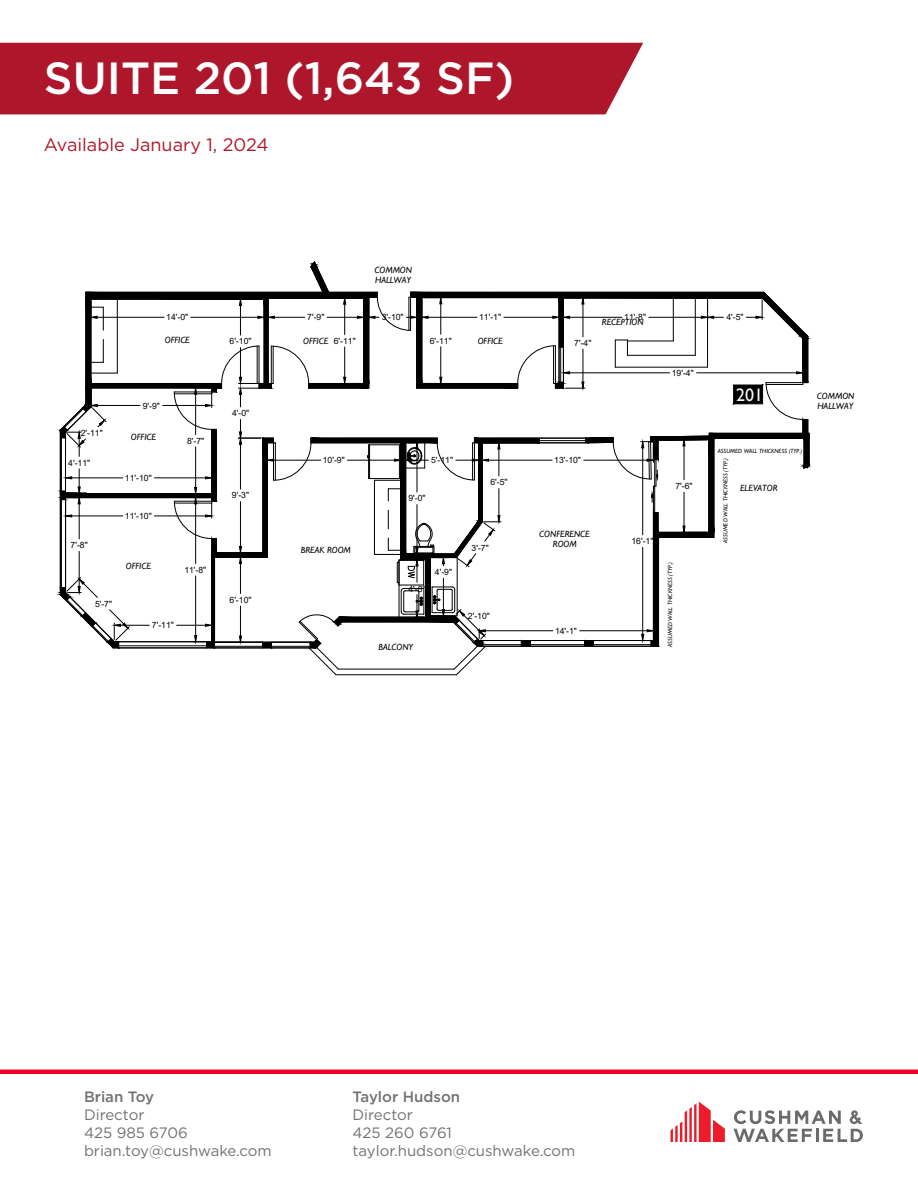
<style>
.page{position:relative;width:918px;height:1188px;background:#fff}
.page>*{position:absolute;margin:0;border:0;box-sizing:border-box;transform-origin:0 0}
.Body_text{font:500 45px "Gotham";color:#fff}
.Body_text-2{font:18px "Gotham";color:#ae172b}
.t1{font:18px "Gill Sans";color:#f6f6f6}
.Body_text-3{font:15px "Gotham";color:#717271}
.Body_text-4{font:500 15px "Gotham";color:#717271}
.t2{font:italic 9px/10.2px "Gill Sans";color:#000}
.t3{font:8.7px "Arial";color:#000}
.t4{font:italic 6px "Gill Sans";color:#000}
</style>
<div class="page">
<div style="left:0;top:43px;width:643px;height:71px;background:#ae172b"></div>
<hr style="left:0;top:1070px;width:918px;height:4px;background:#ef0027">
<svg style="left:671px;top:1102px;width:54px;height:40px"></svg>
<svg style="left:734px;top:1110px;width:129px;height:32px"></svg>
<svg style="left:56px;top:261px;width:756px;height:415px"></svg>
<div style="left:126px;top:218px;width:141px;height:70px;background:#fff"></div>
<p class="Body_text" style="left:44px;top:49px;width:472px">SUITE 201 (1,643 SF)</p>
<p class="Body_text-2" style="left:44px;top:134px;width:226px">Available January 1, 2024</p>
<p class="t2" style="left:374px;top:265px;width:39px">COMMON<br>HALLWAY</p>
<p class="t3" style="left:166px;top:311px;width:23px">14'-0"</p>
<p class="t3" style="left:307px;top:311px;width:19px">7'-9"</p>
<p class="t3" style="left:382px;top:311px;width:23px">3'-10"</p>
<p class="t3" style="left:479px;top:311px;width:23px">11'-1"</p>
<p class="t3" style="left:624px;top:311px;width:23px">11'-8"</p>
<p class="t3" style="left:726px;top:311px;width:19px">4'-5"</p>
<p class="t2" style="left:602px;top:317px;width:43px">RECEPTION</p>
<p class="t2" style="left:165px;top:335px;width:27px">OFFICE</p>
<p class="t2" style="left:303px;top:336px;width:27px">OFFICE</p>
<p class="t2" style="left:478px;top:336px;width:27px">OFFICE</p>
<p class="t3" style="left:230px;top:335px;width:23px">6'-10"</p>
<p class="t3" style="left:334px;top:335px;width:23px">6'-11"</p>
<p class="t3" style="left:430px;top:335px;width:23px">6'-11"</p>
<p class="t3" style="left:574px;top:337px;width:19px">7'-4"</p>
<p class="t3" style="left:672px;top:367px;width:23px">19'-4"</p>
<p class="t3" style="left:143px;top:399px;width:19px">9'-9"</p>
<p class="t3" style="left:232px;top:407px;width:19px">4'-0"</p>
<p class="t1" style="left:736px;top:384px;width:29px">201</p>
<p class="t2" style="left:817px;top:391px;width:39px">COMMON<br>HALLWAY</p>
<p class="t3" style="left:81px;top:427px;width:23px">2'-11"</p>
<p class="t2" style="left:131px;top:432px;width:27px">OFFICE</p>
<p class="t3" style="left:187px;top:435px;width:19px">8'-7"</p>
<p class="t4" style="left:718px;top:447px;width:86px">ASSUMED WALL THICKNESS (TYP.)</p>
<p class="t3" style="left:68px;top:457px;width:23px">4'-11"</p>
<p class="t3" style="left:71px;top:539px;width:19px">7'-8"</p>
<p class="t3" style="left:125px;top:472px;width:28px">11'-10"</p>
<p class="t3" style="left:125px;top:510px;width:28px">11'-10"</p>
<p class="t3" style="left:232px;top:489px;width:19px">9'-3"</p>
<p class="t3" style="left:323px;top:454px;width:23px">10'-9"</p>
<p class="t3" style="left:431px;top:454px;width:23px">5'-11"</p>
<p class="t2" style="left:301px;top:545px;width:52px">BREAK ROOM</p>
<p class="t3" style="left:408px;top:492px;width:19px">9'-0"</p>
<p class="t3" style="left:490px;top:476px;width:19px">6'-5"</p>
<p class="t3" style="left:472px;top:541px;width:19px">3'-7"</p>
<p class="t3" style="left:554px;top:454px;width:28px">13'-10"</p>
<p class="t2" style="left:539px;top:529px;width:52px;text-align:center">CONFERENCE<br>ROOM</p>
<p class="t3" style="left:631px;top:535px;width:23px">16'-1"</p>
<p class="t3" style="left:675px;top:480px;width:19px">7'-6"</p>
<p class="t4" style="left:722px;top:543px;width:86px;rotate:-90deg">ASSUMED WALL THICKNESS (TYP.)</p>
<p class="t2" style="left:740px;top:483px;width:39px">ELEVATOR</p>
<p class="t3" style="left:95px;top:598px;width:19px">5'-7"</p>
<p class="t2" style="left:126px;top:561px;width:27px">OFFICE</p>
<p class="t3" style="left:184px;top:564px;width:23px">11'-8"</p>
<p class="t3" style="left:152px;top:619px;width:23px">7'-11"</p>
<p class="t3" style="left:230px;top:594px;width:23px">6'-10"</p>
<p class="t3" style="left:409px;top:582px;width:19px">4'-8"</p>
<p class="t3" style="left:435px;top:566px;width:19px">4'-9"</p>
<p class="t2" style="left:378px;top:642px;width:36px">BALCONY</p>
<p class="t3" style="left:468px;top:610px;width:23px">2'-10"</p>
<p class="t3" style="left:555px;top:625px;width:23px">14'-1"</p>
<p class="t4" style="left:667px;top:647px;width:86px;rotate:-90deg">ASSUMED WALL THICKNESS (TYP.)</p>
<p class="Body_text-4" style="left:84px;top:1087px;width:72px">Brian Toy</p>
<p class="Body_text-3" style="left:84px;top:1106px;width:62px">Director</p>
<p class="Body_text-3" style="left:84px;top:1124px;width:106px">425 985 6706</p>
<p class="Body_text-3" style="left:84px;top:1142px;width:189px">brian.toy@cushwake.com</p>
<p class="Body_text-4" style="left:352px;top:1087px;width:109px">Taylor Hudson</p>
<p class="Body_text-3" style="left:352px;top:1106px;width:62px">Director</p>
<p class="Body_text-3" style="left:352px;top:1124px;width:101px">425 260 6761</p>
<p class="Body_text-3" style="left:352px;top:1142px;width:224px">taylor.hudson@cushwake.com</p>
</div>
